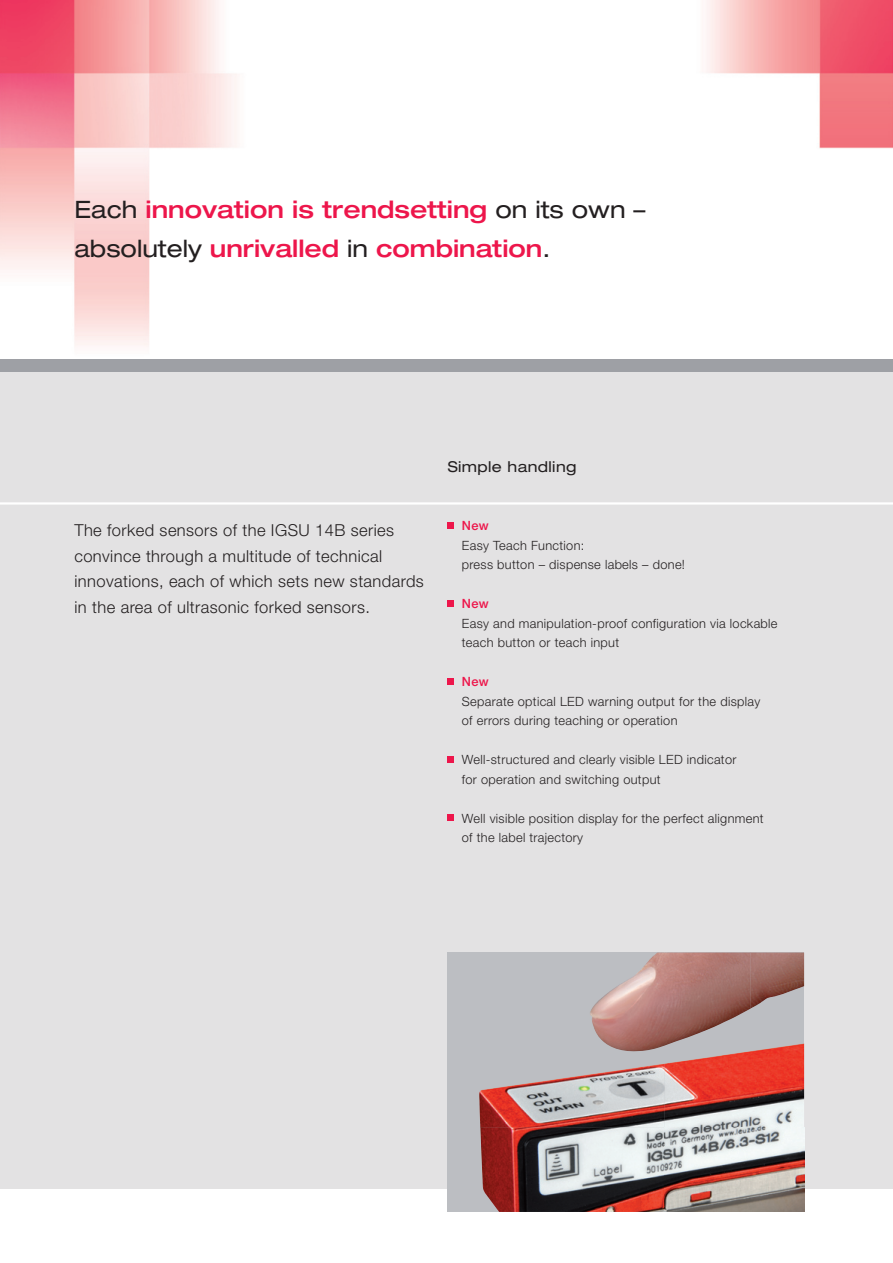
<style>
.page{position:relative;width:893px;height:1263px;background:#fff}
.page>*{position:absolute;margin:0;border:0;box-sizing:border-box;transform-origin:0 0}
.t1{font:500 expanded 24px/39px "Helvetica Neue LT Pro";color:#ed164b}
.t2{font:300 16.5px/25.5px "Helvetica Neue LT Pro";letter-spacing:.025em;color:#231f20}
.t3{font:expanded 15px "Helvetica Neue LT Pro";letter-spacing:.025em;color:#231f20}
.t4{font:300 12.75px/19.5px "Helvetica Neue LT Pro";letter-spacing:.025em;color:#231f20}
.t5{font:500 12.75px "Helvetica Neue LT Pro";letter-spacing:.025em;color:#ed164b}
.s1{font-weight:400;color:#231f20}
</style>
<div class="page">
<img style="left:0;top:0;width:237px;height:346px">
<div style="left:0;top:372px;width:893px;height:816px;background:#e3e2e3"></div>
<div style="left:0;top:359px;width:893px;height:13px;background:#9ea0a5"></div>
<hr style="left:0;top:502px;width:893px;height:3px;background:#fff">
<img style="left:706px;top:0;width:187px;height:149px">
<svg style="left:448px;top:952px;width:356px;height:260px;background:#bca0a0"></svg>
<img style="left:589px;top:952px;width:162px;height:99px">
<img style="left:750px;top:952px;width:54px;height:57px">
<img style="left:574px;top:1063px;width:90px;height:13px">
<img style="left:717px;top:1043px;width:87px;height:13px">
<img style="left:480px;top:1127px;width:324px;height:85px">
<svg style="left:448px;top:522px;width:6px;height:6px"></svg>
<svg style="left:448px;top:600px;width:6px;height:6px"></svg>
<svg style="left:448px;top:678px;width:6px;height:6px"></svg>
<svg style="left:448px;top:756px;width:6px;height:6px"></svg>
<div style="left:448px;top:814px;width:6px;height:7px;background:#ed164b"></div>
<h1 class="t1" style="left:74px;top:189px;width:573px"><span class="s1">Each</span> innovation is trendsetting <span class="s1">on its own – absolutely</span> unrivalled <span class="s1">in</span> combination<span class="s1">.</span></h1>
<p class="t2" style="left:74px;top:517px;width:351px">The forked sensors of the IGSU 14B series convince through a multitude of technical innovations, each of which sets new standards in the area of ultrasonic forked sensors.</p>
<p class="t3" style="left:448px;top:457px;width:130px">Simple handling</p>
<p class="t5" style="left:462px;top:518px;width:28px">New</p>
<p class="t4" style="left:462px;top:535px;width:225px">Easy Teach Function:<br>press button – dispense labels – done!</p>
<p class="t5" style="left:462px;top:596px;width:28px">New</p>
<p class="t4" style="left:462px;top:613px;width:317px">Easy and manipulation-proof configuration via lockable teach button or teach input</p>
<p class="t5" style="left:462px;top:674px;width:28px">New</p>
<p class="t4" style="left:462px;top:691px;width:300px">Separate optical LED warning output for the display of errors during teaching or operation</p>
<p class="t4" style="left:462px;top:749px;width:276px">Well-structured and clearly visible LED indicator for operation and switching output</p>
<p class="t4" style="left:462px;top:808px;width:303px">Well visible position display for the perfect alignment of the label trajectory</p>
</div>
